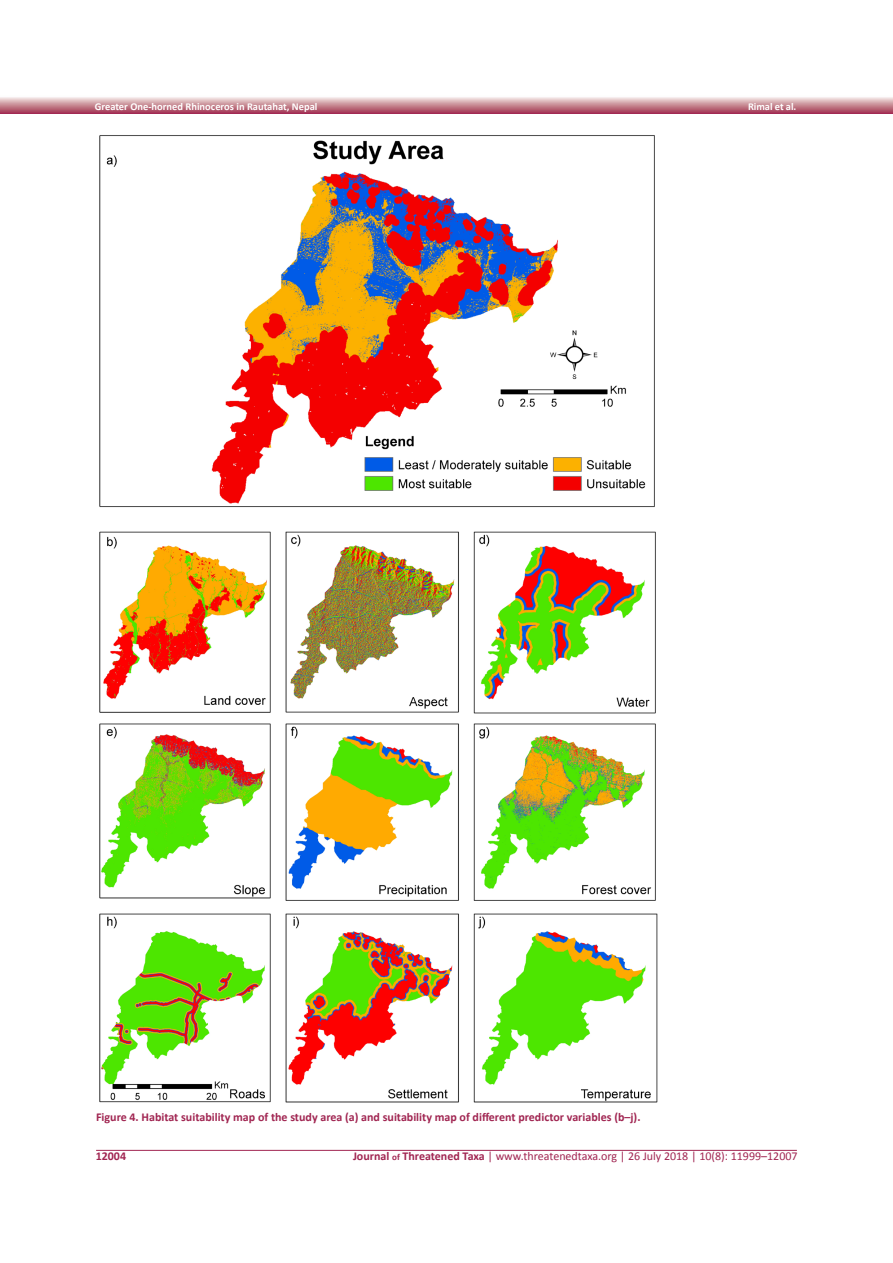
<style>
.page{position:relative;width:893px;height:1263px;background:#fff}
.page>*{position:absolute;margin:0;border:0;box-sizing:border-box;transform-origin:0 0}
.t1{font:700 12px "Calibri";color:#a12652}
.t2{font:12px "Calibri";color:#a12652}
.t3{font:700 10.5px "Calibri";color:#fff}
.s1{font-weight:700}
.s2{font-weight:700;font-size:9px}
</style>
<div class="page">
<svg style="left:0;top:97px;width:893px;height:16px;background:#ca8e9a"></svg>
<hr style="left:96px;top:1150px;width:701px;height:1px;background:#a12652">
<img style="left:99px;top:135px;width:559px;height:968px">
<p class="t3" style="left:95px;top:100px;width:224px">Greater One-horned Rhinoceros in Rautahat, Nepal</p>
<p class="t3" style="left:748px;top:100px;width:50px">Rimal et al.</p>
<p class="t1" style="left:96px;top:1109px;width:546px">Figure 4. Habitat suitability map of the study area (a) and suitability map of different predictor variables (b–j).</p>
<p class="t1" style="left:96px;top:1148px;width:32px">12004</p>
<p class="t2" style="left:353px;top:1148px;width:446px"><span class="s1">Journal</span> <span class="s2">of</span> <span class="s1">Threatened Taxa</span> | www.threatenedtaxa.org | 26 July 2018 | 10(8): 11999–12007</p>
</div>
